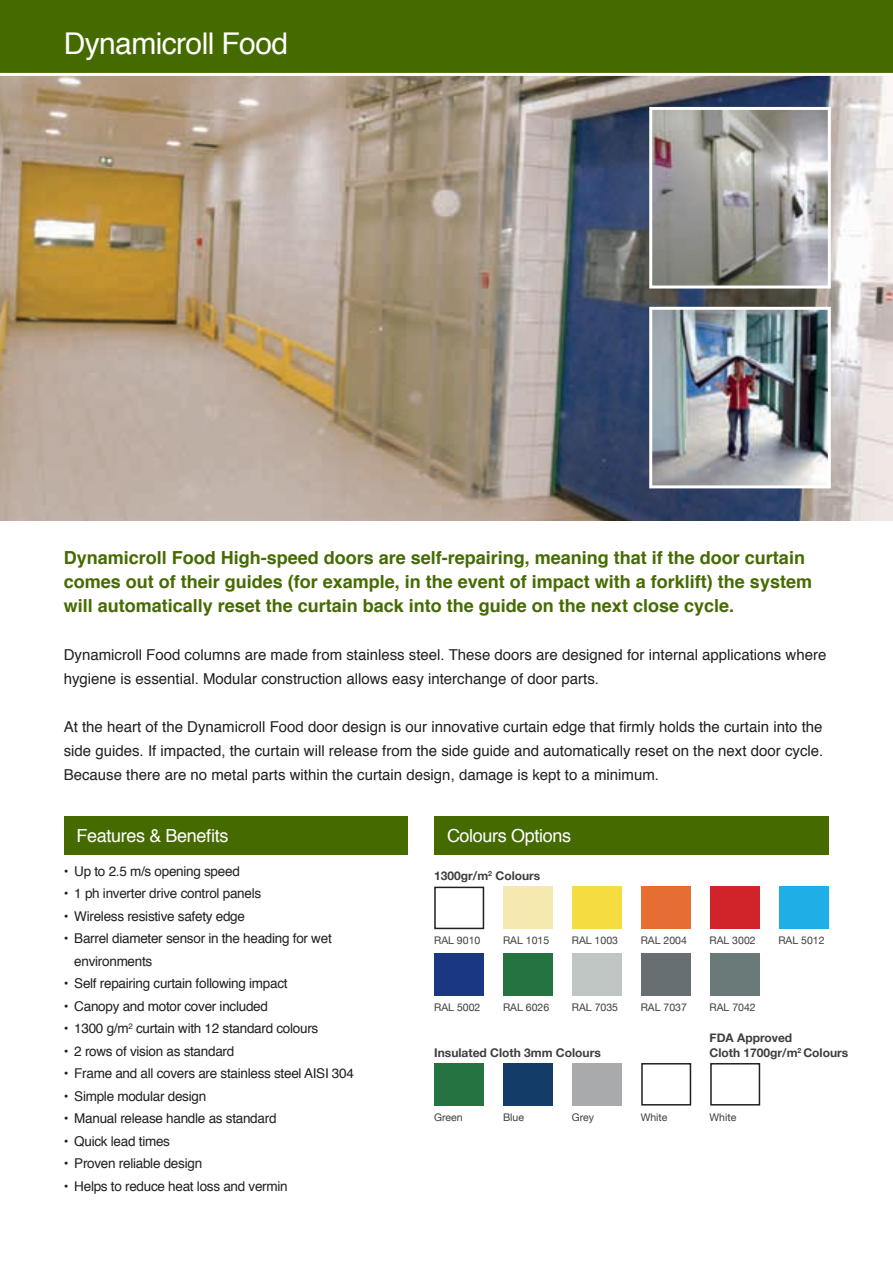
<style>
.page{position:relative;width:893px;height:1263px;background:#fff}
.page>*{position:absolute;margin:0;border:0;box-sizing:border-box;transform-origin:0 0}
.t1{font:30px "Helvetica";letter-spacing:-.02em;color:#fff}
.t2{font:700 18px/24px "Helvetica";color:#456b00}
.t3{font:18px "Helvetica";letter-spacing:-.02em;color:#fff}
.t4{font:15px/24px "Helvetica";color:#231f20}
.t5{font:13.5px/22.5px "Helvetica";letter-spacing:-.02em;color:#231f20}
.t6{font:700 12px/15px "Helvetica Neue";color:#3e3e3f}
.t7{font:10.5px "Helvetica Neue";color:#3e3e3f}
</style>
<div class="page">
<img style="left:0;top:76px;width:893px;height:445px">
<div style="left:0;top:0;width:893px;height:76px;background:#456b00"></div>
<div style="left:64px;top:816px;width:343px;height:39px;background:#456b00"></div>
<div style="left:434px;top:816px;width:395px;height:39px;background:#456b00"></div>
<div style="left:434px;top:887px;width:50px;height:42px;border:2px solid #231f20"></div>
<div style="left:434px;top:1063px;width:50px;height:42px;background:#257341"></div>
<div style="left:434px;top:953px;width:50px;height:43px;background:#1a3783"></div>
<div style="left:503px;top:887px;width:50px;height:42px;background:#f5e9af"></div>
<div style="left:503px;top:953px;width:50px;height:43px;background:#257341"></div>
<div style="left:572px;top:887px;width:50px;height:42px;background:#f5dc41"></div>
<div style="left:572px;top:953px;width:50px;height:43px;background:#bfc5c3"></div>
<div style="left:641px;top:887px;width:50px;height:42px;background:#e66e32"></div>
<div style="left:641px;top:1063px;width:50px;height:42px;border:2px solid #231f20"></div>
<div style="left:641px;top:953px;width:50px;height:43px;background:#676f72"></div>
<div style="left:710px;top:887px;width:50px;height:42px;background:#d1232a"></div>
<div style="left:710px;top:953px;width:50px;height:43px;background:#6a7a79"></div>
<div style="left:779px;top:887px;width:50px;height:42px;background:#1faee6"></div>
<div style="left:710px;top:1063px;width:50px;height:42px;border:2px solid #231f20"></div>
<img style="left:653px;top:111px;width:174px;height:174px">
<div style="left:649px;top:107px;width:182px;height:182px;border:3px solid #fff"></div>
<img style="left:653px;top:311px;width:174px;height:173px">
<div style="left:649px;top:307px;width:182px;height:181px;border:3px solid #fff"></div>
<div style="left:503px;top:1063px;width:50px;height:42px;background:#133c68"></div>
<div style="left:572px;top:1063px;width:50px;height:42px;background:#a9aaac"></div>
<p class="t1" style="left:64px;top:20px;width:226px">Dynamicroll Food</p>
<p class="t2" style="left:64px;top:546px;width:750px">Dynamicroll Food High-speed doors are self-repairing, meaning that if the door curtain comes out of their guides (for example, in the event of impact with a forklift) the system will automatically reset the curtain back into the guide on the next close cycle.</p>
<p class="t4" style="left:64px;top:643px;width:764px">Dynamicroll Food columns are made from stainless steel. These doors are designed for internal applications where hygiene is essential. Modular construction allows easy interchange of door parts.</p>
<p class="t4" style="left:64px;top:715px;width:761px;text-align:justify">At the heart of the Dynamicroll Food door design is our innovative curtain edge that firmly holds the curtain into the side guides. If impacted, the curtain will release from the side guide and automatically reset on the next door cycle.<br>Because there are no metal parts within the curtain design, damage is kept to a minimum.</p>
<p class="t3" style="left:77px;top:822px;width:153px">Features &amp; Benefits</p>
<p class="t3" style="left:447px;top:822px;width:126px">Colours Options</p>
<p class="t6" style="left:434px;top:868px;width:108px">1300gr/m<sup>2</sup> Colours</p>
<p class="t5" style="left:64px;top:860px;width:178px">• Up to 2.5 m/s opening speed</p>
<p class="t5" style="left:64px;top:882px;width:199px">• 1 ph inverter drive control panels</p>
<p class="t5" style="left:64px;top:905px;width:183px">• Wireless resistive safety edge</p>
<p class="t5" style="left:74px;top:927px;width:259px;text-indent:-11px">• Barrel diameter sensor in the heading for wet environments</p>
<p class="t5" style="left:64px;top:972px;width:225px">• Self repairing curtain following impact</p>
<p class="t5" style="left:64px;top:995px;width:206px">• Canopy and motor cover included</p>
<p class="t5" style="left:64px;top:1017px;width:256px">• 1300 g/m<sup>2</sup> curtain with 12 standard colours</p>
<p class="t5" style="left:64px;top:1040px;width:172px">• 2 rows of vision as standard</p>
<p class="t5" style="left:64px;top:1062px;width:292px">• Frame and all covers are stainless steel AISI 304</p>
<p class="t5" style="left:64px;top:1085px;width:144px">• Simple modular design</p>
<p class="t5" style="left:64px;top:1107px;width:214px">• Manual release handle as standard</p>
<p class="t5" style="left:64px;top:1130px;width:108px">• Quick lead times</p>
<p class="t5" style="left:64px;top:1152px;width:140px">• Proven reliable design</p>
<p class="t5" style="left:64px;top:1175px;width:225px">• Helps to reduce heat loss and vermin</p>
<p class="t7" style="left:434px;top:931px;width:48px">RAL 9010</p>
<p class="t7" style="left:503px;top:931px;width:48px">RAL 1015</p>
<p class="t7" style="left:572px;top:931px;width:48px">RAL 1003</p>
<p class="t7" style="left:641px;top:931px;width:48px">RAL 2004</p>
<p class="t7" style="left:710px;top:931px;width:48px">RAL 3002</p>
<p class="t7" style="left:778px;top:931px;width:48px">RAL 5012</p>
<p class="t7" style="left:434px;top:998px;width:48px">RAL 5002</p>
<p class="t7" style="left:503px;top:998px;width:48px">RAL 6026</p>
<p class="t7" style="left:572px;top:998px;width:48px">RAL 7035</p>
<p class="t7" style="left:641px;top:998px;width:48px">RAL 7037</p>
<p class="t7" style="left:710px;top:998px;width:48px">RAL 7042</p>
<p class="t6" style="left:709px;top:1029px;width:140px">FDA Approved<br>Cloth 1700gr/m<sup>2</sup> Colours</p>
<p class="t6" style="left:434px;top:1044px;width:168px">Insulated Cloth 3mm Colours</p>
<p class="t7" style="left:434px;top:1108px;width:30px">Green</p>
<p class="t7" style="left:503px;top:1108px;width:22px">Blue</p>
<p class="t7" style="left:572px;top:1108px;width:24px">Grey</p>
<p class="t7" style="left:641px;top:1108px;width:28px">White</p>
<p class="t7" style="left:710px;top:1108px;width:28px">White</p>
</div>
